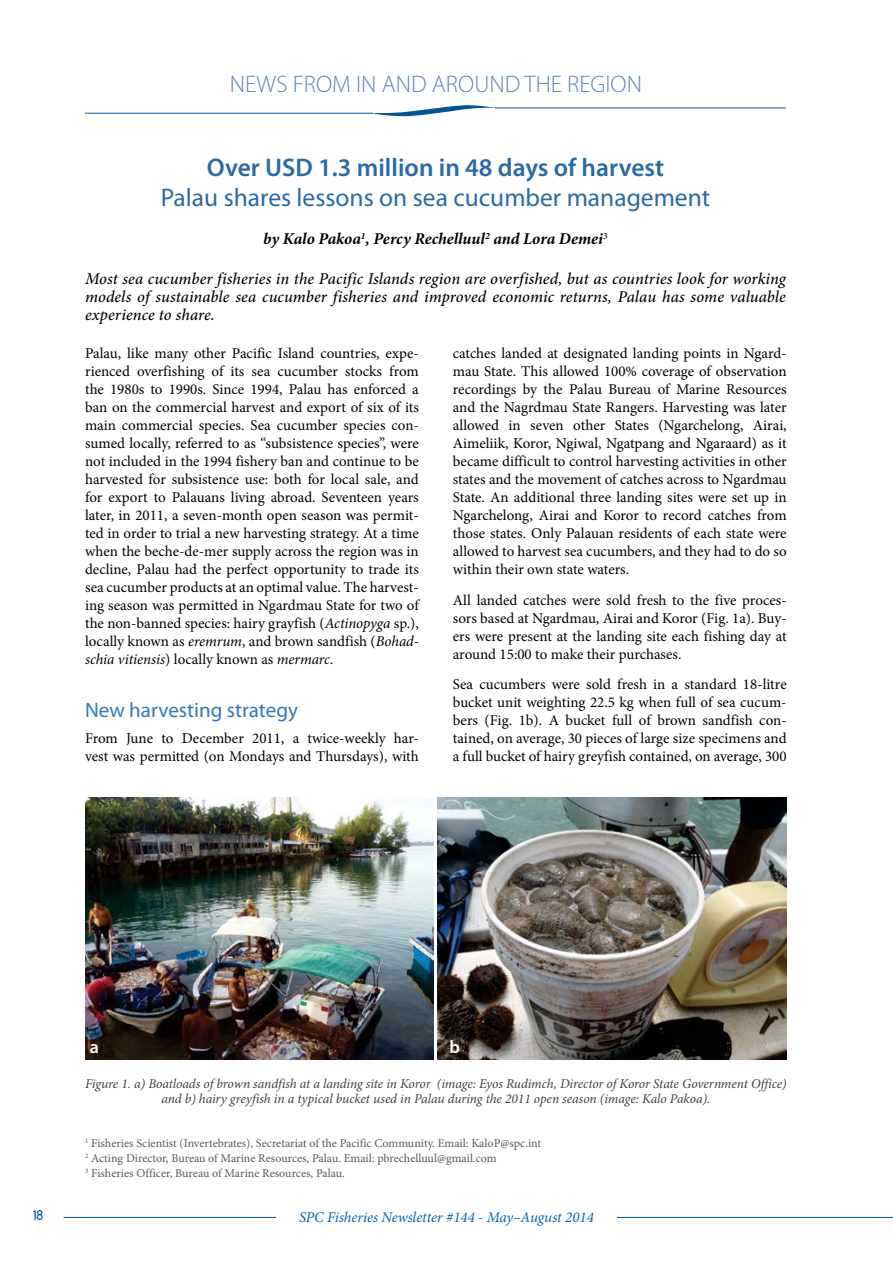
<style>
.page{position:relative;width:893px;height:1263px;background:#fff}
.page>*{position:absolute;margin:0;border:0;box-sizing:border-box;transform-origin:0 0}
.t1{font:25.5px "Myriad Pro";color:#2a6aa6}
.t2{font:600 25.5px "Myriad Pro";color:#2a6aa6}
.t3{font:300 24px "Myriad Pro";color:#5e84b8}
.t4{font:21px "Myriad Pro";color:#2f7abc}
.t5{font:600 18px "Myriad Pro";color:#fff}
.t6{font:italic 500 16.5px/18px "Minion Pro";letter-spacing:.005em;color:#000;text-align:justify}
.t7{font:italic 700 16.5px "Minion Pro";letter-spacing:-.005em;color:#000}
.t8{font:15px/18px "Minion Pro";color:#000;text-align:justify}
.t9{font:italic 15px "Minion Pro";letter-spacing:-.005em;color:#0067b1}
.t10{font:15px "Duepuntozero";color:#005596}
.t11{font:italic 13.5px/15px "Minion Pro";letter-spacing:-.01em;color:#414042;text-align:center}
.t12{font:12px/15px "Minion Pro";color:#58595b}
.s1{font-style:italic}
</style>
<div class="page">
<hr style="left:85px;top:113px;width:288px;height:1px;background:#005596">
<hr style="left:495px;top:108px;width:291px;height:1px;background:#005596">
<svg style="left:372px;top:105px;width:126px;height:11px"></svg>
<hr style="left:64px;top:1217px;width:828px;height:1px;background:#005596">
<div style="left:276px;top:1210px;width:341px;height:21px;background:#fff"></div>
<img style="left:438px;top:797px;width:349px;height:262px">
<img style="left:85px;top:797px;width:349px;height:262px">
<h2 class="t3" style="left:230px;top:70px;width:414px">NEWS FROM IN AND AROUND THE REGION</h2>
<h1 class="t2" style="left:207px;top:152px;width:459px">Over USD 1.3 million in 48 days of harvest</h1>
<h1 class="t1" style="left:161px;top:182px;width:551px">Palau shares lessons on sea cucumber management</h1>
<p class="t7" style="left:263px;top:227px;width:346px">by Kalo Pakoa<sup>1</sup>, Percy Rechelluul<sup>2</sup> and Lora Demei<sup>3</sup></p>
<p class="t6" style="left:85px;top:269px;width:702px">Most sea cucumber fisheries in the Pacific Islands region are overfished, but as countries look for working models of sustainable sea cucumber fisheries and improved economic returns, Palau has some valuable experience to share.</p>
<p class="t8" style="left:453px;top:344px;width:335px">catches landed at designated landing points in Ngard&shy;mau State. This allowed 100% coverage of observation recordings by the Palau Bureau of Marine Resources and the Nagrdmau State Rangers. Harvesting was later allowed in seven other States (Ngarchelong, Airai, Aimeliik, Koror, Ngiwal, Ngatpang and Ngaraard) as it became difficult to control harvesting activities in other states and the movement of catches across to Ngardmau State. An additional three landing sites were set up in Ngarchelong, Airai and Koror to record catches from those states. Only Palauan residents of each state were allowed to harvest sea cucumbers, and they had to do so within their own state waters.</p>
<p class="t8" style="left:453px;top:591px;width:335px">All landed catches were sold fresh to the five proces&shy;sors based at Ngardmau, Airai and Koror (Fig. 1a). Buy&shy;ers were present at the landing site each fishing day at around 15:00 to make their purchases.</p>
<p class="t8" style="left:453px;top:676px;width:335px">Sea cucumbers were sold fresh in a standard 18-litre bucket unit weighting 22.5 kg when full of sea cucum&shy;bers (Fig. 1b). A bucket full of brown sandfish con&shy;tained, on average, 30 pieces of large size specimens and a full bucket of hairy greyfish contained, on average, 300</p>
<p class="t8" style="left:85px;top:344px;width:335px">Palau, like many other Pacific Island countries, expe&shy;rienced overfishing of its sea cucumber stocks from the 1980s to 1990s. Since 1994, Palau has enforced a ban on the commercial harvest and export of six of its main commercial species. Sea cucumber species con&shy;sumed locally, referred to as “subsistence species”, were not included in the 1994 fishery ban and continue to be harvested for subsistence use: both for local sale, and for export to Palauans living abroad. Seventeen years later, in 2011, a seven-month open season was permit&shy;ted in order to trial a new harvesting strategy. At a time when the beche-de-mer supply across the region was in decline, Palau had the perfect opportunity to trade its sea cucumber products at an optimal value. The harvest&shy;ing season was permitted in Ngardmau State for two of the non-banned species: hairy grayfish (<span class="s1">Actinopyga</span> sp.), locally known as <span class="s1">eremrum</span>, and brown sandfish (<span class="s1">Bohad&shy;schia vitiensis</span>) locally known as <span class="s1">mermarc</span>.</p>
<h3 class="t4" style="left:85px;top:697px;width:214px">New harvesting strategy</h3>
<p class="t8" style="left:85px;top:730px;width:335px">From June to December 2011, a twice-weekly har&shy;vest was permitted (on Mondays and Thursdays), with</p>
<p class="t10" style="left:33px;top:1207px;width:11px">18</p>
<p class="t5" style="left:90px;top:1035px;width:11px">a</p>
<p class="t5" style="left:449px;top:1035px;width:12px">b</p>
<p class="t11" style="left:85px;top:1076px;width:703px">Figure 1. a) Boatloads of brown sandfish at a landing site in Koror (image: Eyos Rudimch, Director of Koror State Government Office) and b) hairy greyfish in a typical bucket used in Palau during the 2011 open season (image: Kalo Pakoa).</p>
<p class="t12" style="left:85px;top:1135px;width:458px"><sup>1</sup> Fisheries Scientist (Invertebrates), Secretariat of the Pacific Community. Email: KaloP@spc.int<br><sup>2</sup> Acting Director, Bureau of Marine Resources, Palau. Email: pbrechelluul@gmail.com<br><sup>3</sup> Fisheries Officer, Bureau of Marine Resources, Palau.</p>
<p class="t9" style="left:299px;top:1206px;width:296px">SPC Fisheries Newsletter #144 - May–August 2014</p>
</div>
